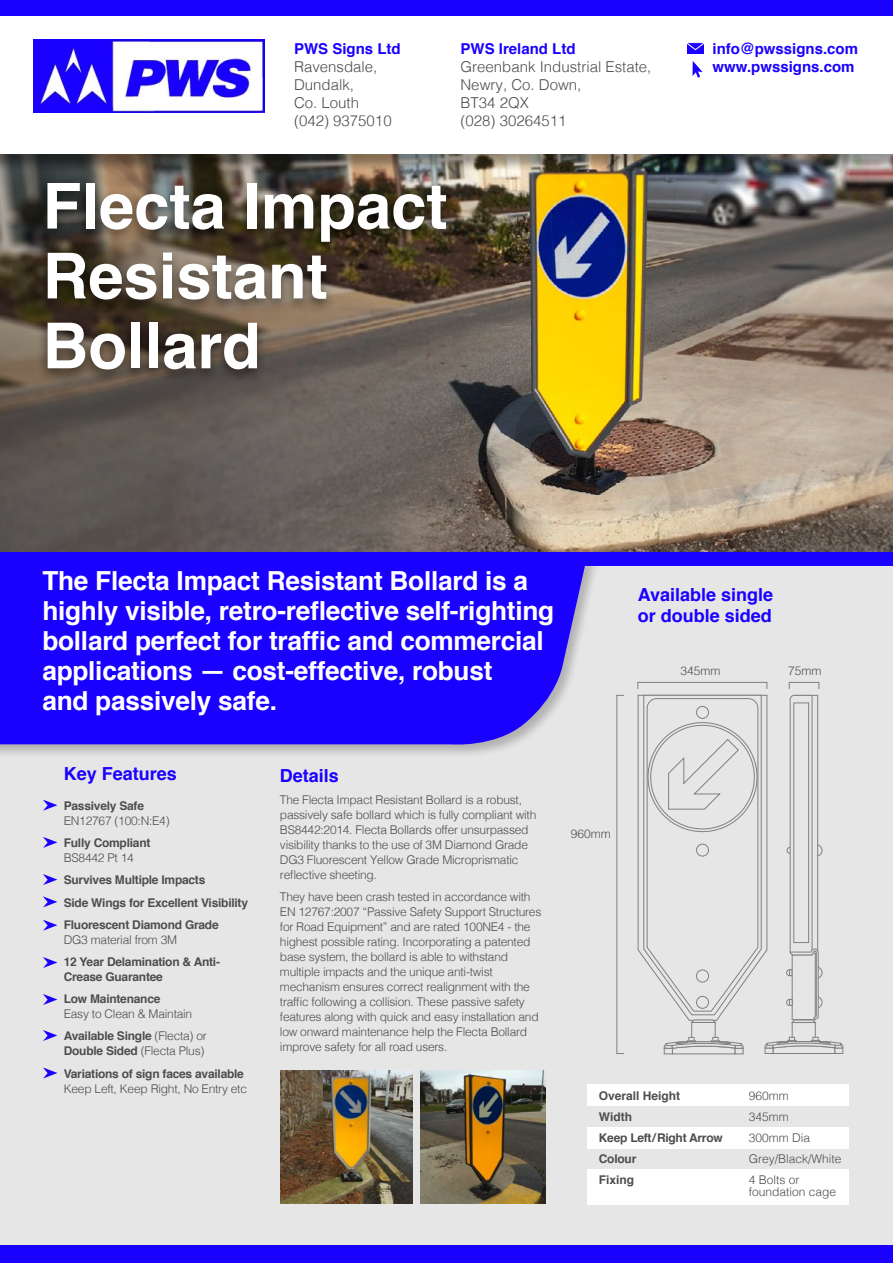
<style>
.page{position:relative;width:893px;height:1263px;background:#fff}
.page>*{position:absolute;margin:0;border:0;box-sizing:border-box;transform-origin:0 0}
.t1{font:700 63.3px/69.9px "Helvetica";color:#fff}
.t2{font:700 26.25px/30px "Helvetica";letter-spacing:-.01em;color:#fff}
.t3{font:700 18px/21px "Helvetica";color:#1a00ff}
.t4{font:300 15px/18px "Helvetica";color:#4d4d4d}
.t5{font:700 15px/18px "Helvetica";color:#1a00ff}
.t6{font:300 12px/15px "Helvetica";letter-spacing:-.02em;color:#4d4d4d}
.t7{font:700 12px/21px "Helvetica";letter-spacing:-.02em;color:#4d4d4d}
.t8{font:300 12px/21px "Helvetica";color:#4d4d4d}
.s1{font-weight:700}
.s2{font-weight:300}
</style>
<div class="page">
<div style="left:0;top:508px;width:893px;height:754px;background:#e6e6e6"></div>
<div style="left:0;top:1246px;width:893px;height:17px;background:#1a00ff"></div>
<img style="left:528px;top:172px;width:365px;height:380px">
<svg style="left:0;top:172px;width:528px;height:381px;background:#625b55"></svg>
<div style="left:0;top:0;width:893px;height:172px;background:#000;opacity:.36"></div>
<div style="left:0;top:0;width:893px;height:153px;background:#fff"></div>
<img style="left:34px;top:39px;width:230px;height:73px">
<div style="left:687px;top:43px;width:16px;height:11px;background:#1a00ff"></div>
<svg style="left:687px;top:42px;width:17px;height:9px"></svg>
<svg style="left:692px;top:61px;width:11px;height:17px"></svg>
<div style="left:0;top:0;width:893px;height:16px;background:#1a00ff"></div>
<div style="left:37px;top:178px;width:419px;height:207px;background:#000;opacity:.57"></div>
<div style="left:0;top:555px;width:600px;height:203px;background:#000;opacity:.23"></div>
<svg style="left:0;top:566px;width:587px;height:182px;background:#260efb"></svg>
<div style="left:0;top:553px;width:893px;height:13px;background:#1a00ff"></div>
<svg style="left:43px;top:800px;width:14px;height:11px"></svg>
<svg style="left:43px;top:837px;width:14px;height:11px"></svg>
<svg style="left:43px;top:874px;width:14px;height:11px"></svg>
<svg style="left:43px;top:896px;width:14px;height:11px"></svg>
<svg style="left:43px;top:920px;width:14px;height:11px"></svg>
<svg style="left:43px;top:957px;width:14px;height:11px"></svg>
<svg style="left:43px;top:994px;width:14px;height:11px"></svg>
<svg style="left:43px;top:1030px;width:14px;height:11px"></svg>
<svg style="left:43px;top:1067px;width:14px;height:11px"></svg>
<div style="left:588px;top:1085px;width:261px;height:21px;background:#fff"></div>
<div style="left:588px;top:1127px;width:261px;height:22px;background:#fff"></div>
<div style="left:588px;top:1169px;width:261px;height:35px;background:#fff"></div>
<div style="left:637px;top:682px;width:130px;height:7px;border:1px solid #808080"></div>
<div style="left:789px;top:682px;width:30px;height:7px;border:1px solid #808080"></div>
<div style="left:616px;top:695px;width:8px;height:359px;border:1px solid #808080"></div>
<div style="left:691px;top:1022px;width:24px;height:20px;background:#e6e6e6;border:1px solid #808080"></div>
<svg style="left:637px;top:694px;width:131px;height:329px"></svg>
<svg style="left:663px;top:1037px;width:81px;height:18px"></svg>
<div style="left:810px;top:966px;width:12px;height:13px;border:1px solid #808080;border-radius:50%"></div>
<div style="left:786px;top:999px;width:7px;height:7px;border:1px solid #808080;border-radius:50%"></div>
<div style="left:810px;top:844px;width:12px;height:12px;border:1px solid #808080;border-radius:50%"></div>
<div style="left:810px;top:996px;width:12px;height:12px;border:1px solid #808080;border-radius:50%"></div>
<div style="left:786px;top:969px;width:7px;height:7px;border:1px solid #808080;border-radius:50%"></div>
<div style="left:792px;top:1022px;width:24px;height:20px;background:#e6e6e6;border:1px solid #808080"></div>
<svg style="left:764px;top:1036px;width:80px;height:18px"></svg>
<svg style="left:787px;top:695px;width:32px;height:328px"></svg>
<img style="left:280px;top:1070px;width:133px;height:133px">
<img style="left:420px;top:1070px;width:126px;height:133px">
<p class="t5" style="left:294px;top:40px;width:108px">PWS Signs Ltd</p>
<p class="t4" style="left:294px;top:56px;width:99px">Ravensdale,<br>Dundalk,<br>Co. Louth (042) 9375010</p>
<p class="t5" style="left:460px;top:40px;width:117px">PWS Ireland Ltd</p>
<p class="t4" style="left:460px;top:56px;width:192px">Greenbank Industrial Estate,<br>Newry, Co. Down,<br>BT34 2QX<br>(028) 30264511</p>
<h1 class="t1" style="left:43px;top:172px;width:406px">Flecta Impact<br>Resistant<br>Bollard</h1>
<p class="t5" style="left:713px;top:39px;width:147px">info@pwssigns.com www.pwssigns.com</p>
<h2 class="t2" style="left:42px;top:566px;width:513px">The Flecta Impact Resistant Bollard is a highly visible, retro-reflective self-righting bollard perfect for traffic and commercial applications — cost-effective, robust<br>and passively safe.</h2>
<h3 class="t3" style="left:638px;top:585px;width:137px">Available single or double sided</h3>
<p class="t6" style="left:680px;top:662px;width:42px">345mm</p>
<p class="t6" style="left:788px;top:662px;width:35px">75mm</p>
<h3 class="t3" style="left:64px;top:764px;width:115px">Key Features</h3>
<p class="t7" style="left:64px;top:795px;width:82px">Passively Safe</p>
<p class="t6" style="left:64px;top:812px;width:107px">EN12767 (100:N:E4)</p>
<p class="t7" style="left:64px;top:832px;width:88px">Fully Compliant</p>
<p class="t6" style="left:64px;top:849px;width:72px">BS8442 Pt 14</p>
<p class="t7" style="left:64px;top:869px;width:186px;line-height:22.2px">Survives Multiple Impacts<br>Side Wings for Excellent Visibility<br>Fluorescent Diamond Grade</p>
<p class="t6" style="left:64px;top:931px;width:115px">DG3 material from 3M</p>
<p class="t7" style="left:64px;top:954px;width:158px;line-height:15px">12 Year Delamination &amp; Anti-<br>Crease Guarantee</p>
<p class="t7" style="left:64px;top:989px;width:98px">Low Maintenance</p>
<p class="t6" style="left:64px;top:1002px;width:145px;line-height:22.2px">Easy to Clean &amp; Maintain<br><span class="s1">Available Single</span> (Flecta) or</p>
<p class="t7" style="left:64px;top:1040px;width:182px;line-height:22.2px">Double Sided <span class="s2">(Flecta Plus)<br></span>Variations of sign faces available</p>
<p class="t6" style="left:64px;top:1080px;width:185px">Keep Left, Keep Right, No Entry etc</p>
<h3 class="t3" style="left:280px;top:765px;width:61px">Details</h3>
<p class="t6" style="left:280px;top:791px;width:258px">The Flecta Impact Resistant Bollard is a robust, passively safe bollard which is fully compliant with BS8442:2014. Flecta Bollards offer unsurpassed visibility thanks to the use of 3M Diamond Grade DG3 Fluorescent Yellow Grade Microprismatic reflective sheeting.</p>
<p class="t6" style="left:280px;top:888px;width:263px">They have been crash tested in accordance with EN 12767:2007 “Passive Safety Support Structures for Road Equipment” and are rated 100NE4 - the highest possible rating. Incorporating a patented base system, the bollard is able to withstand multiple impacts and the unique anti-twist mechanism ensures correct realignment with the traffic following a collision. These passive safety features along with quick and easy installation and low onward maintenance help the Flecta Bollard improve safety for all road users.</p>
<p class="t6" style="left:571px;top:826px;width:42px">960mm</p>
<p class="t7" style="left:599px;top:1085px;width:125px">Overall Height<br>Width<br>Keep Left/Right Arrow<br>Colour<br>Fixing</p>
<p class="t8" style="left:749px;top:1084px;width:94px">960mm<br>345mm<br>300mm Dia<br>Grey/Black/White<br>4 Bolts or</p>
<p class="t8" style="left:749px;top:1180px;width:89px">foundation cage</p>
</div>
